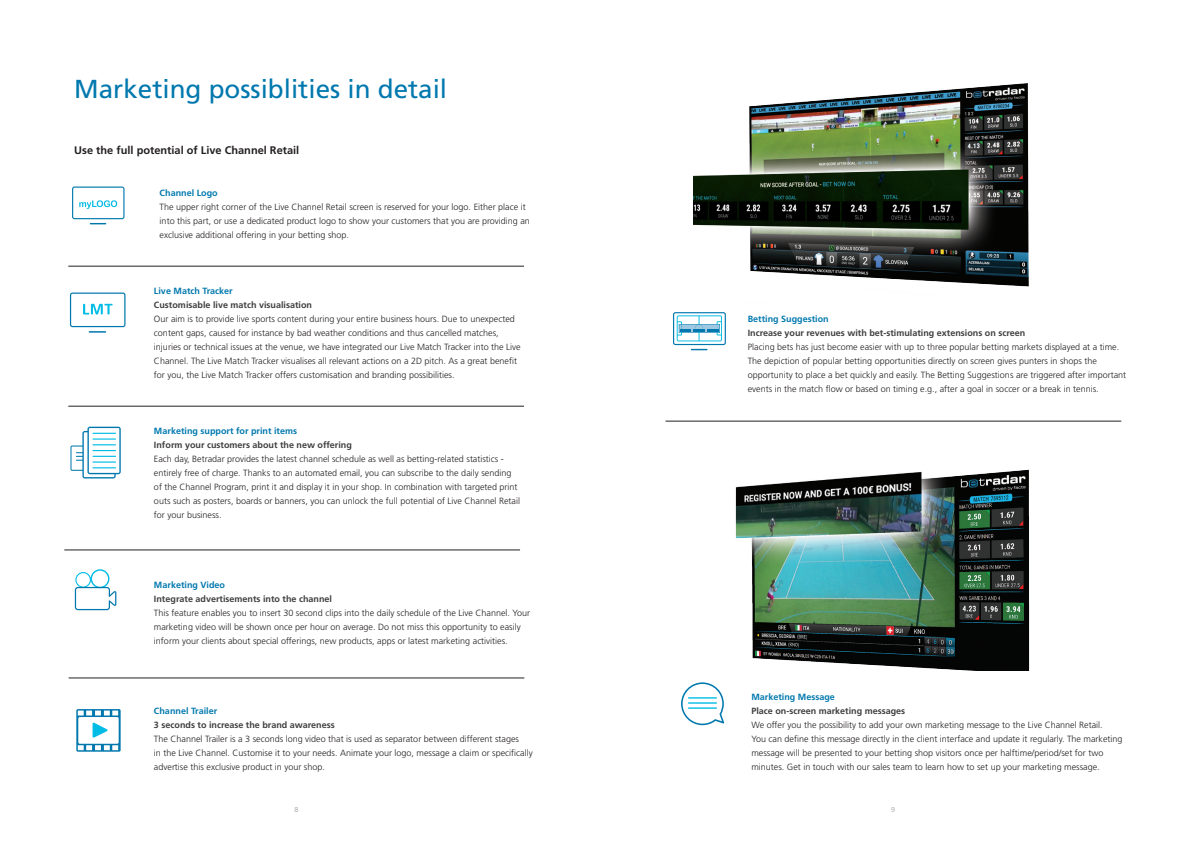
<style>
.page{position:relative;width:1191px;height:842px;background:#fff}
.page>*{position:absolute;margin:0;border:0;box-sizing:border-box;transform-origin:0 0}
.headline{font:26px "Frutiger";color:#0078ae}
.introduction{font:700 11px "Frutiger";color:#231f20}
.body{font:300 9px/14px "Frutiger";color:#231f20}
.body-2{font:700 9px "Frutiger";color:#3e3e3f}
.subhead_9{font:700 9px "Frutiger";color:#0078ae}
.t1{font:300 7px "Frutiger";color:#939598}
</style>
<div class="page">
<svg style="left:72px;top:187px;width:52px;height:37px"></svg>
<svg style="left:70px;top:427px;width:51px;height:51px"></svg>
<img style="left:694px;top:83px;width:335px;height:204px">
<img style="left:735px;top:469px;width:295px;height:201px">
<svg style="left:673px;top:312px;width:53px;height:38px"></svg>
<svg style="left:681px;top:682px;width:43px;height:43px"></svg>
<hr style="left:688px;top:697px;width:29px;height:2px;background:#02bce5">
<hr style="left:688px;top:702px;width:29px;height:2px;background:#02bce5">
<hr style="left:688px;top:707px;width:29px;height:2px;background:#02bce5">
<hr style="left:665px;top:421px;width:456px;height:1px;background:#231f20">
<svg style="left:75px;top:569px;width:41px;height:41px"></svg>
<svg style="left:76px;top:709px;width:45px;height:43px"></svg>
<hr style="left:68px;top:266px;width:456px;height:1px;background:#231f20">
<hr style="left:68px;top:406px;width:456px;height:1px;background:#231f20">
<hr style="left:64px;top:550px;width:456px;height:1px;background:#231f20">
<hr style="left:69px;top:678px;width:455px;height:1px;background:#231f20">
<svg style="left:70px;top:292px;width:55px;height:41px"></svg>
<p class="headline" style="left:74px;top:74px;width:374px">Marketing possiblities in detail</p>
<p class="introduction" style="left:74px;top:144px;width:226px">Use the full potential of Live Channel Retail</p>
<p class="subhead_9" style="left:160px;top:188px;width:60px">Channel Logo</p>
<p class="body" style="left:160px;top:200px;width:372px">The upper right corner of the Live Channel Retail screen is reserved for your logo. Either place it into this part, or use a dedicated product logo to show your customers that you are providing an exclusive additional offering in your betting shop.</p>
<p class="subhead_9" style="left:154px;top:286px;width:80px">Live Match Tracker</p>
<p class="body-2" style="left:154px;top:300px;width:160px">Customisable live match visualisation</p>
<p class="body" style="left:154px;top:312px;width:368px">Our aim is to provide live sports content during your entire business hours. Due to unexpected content gaps, caused for instance by bad weather conditions and thus cancelled matches, injuries or technical issues at the venue, we have integrated our Live Match Tracker into the Live Channel. The Live Match Tracker visualises all relevant actions on a 2D pitch. As a great benefit for you, the Live Match Tracker offers customisation and branding possibilities.</p>
<p class="subhead_9" style="left:154px;top:426px;width:145px">Marketing support for print items</p>
<p class="body-2" style="left:154px;top:440px;width:199px">Inform your customers about the new offering</p>
<p class="body" style="left:154px;top:452px;width:367px">Each day, Betradar provides the latest channel schedule as well as betting-related statistics - entirely free of charge. Thanks to an automated email, you can subscribe to the daily sending of the Channel Program, print it and display it in your shop. In combination with targeted print outs such as posters, boards or banners, you can unlock the full potential of Live Channel Retail for your business.</p>
<p class="subhead_9" style="left:154px;top:580px;width:73px">Marketing Video</p>
<p class="body-2" style="left:154px;top:594px;width:180px">Integrate advertisements into the channel</p>
<p class="body" style="left:154px;top:606px;width:378px">This feature enables you to insert 30 second clips into the daily schedule of the Live Channel. Your marketing video will be shown once per hour on average. Do not miss this opportunity to easily inform your clients about special offerings, new products, apps or latest marketing activities.</p>
<p class="subhead_9" style="left:154px;top:706px;width:65px">Channel Trailer</p>
<p class="body-2" style="left:154px;top:720px;width:182px">3 seconds to increase the brand awareness</p>
<p class="body" style="left:154px;top:732px;width:380px">The Channel Trailer is a 3 seconds long video that is used as separator between different stages<br>in the Live Channel. Customise it to your needs. Animate your logo, message a claim or specifically advertise this exclusive product in your shop.</p>
<p class="subhead_9" style="left:747px;top:314px;width:83px">Betting Suggestion</p>
<p class="body-2" style="left:747px;top:328px;width:279px">Increase your revenues with bet-stimulating extensions on screen</p>
<p class="body" style="left:747px;top:340px;width:380px">Placing bets has just become easier with up to three popular betting markets displayed at a time.<br>The depiction of popular betting opportunities directly on screen gives punters in shops the opportunity to place a bet quickly and easily. The Betting Suggestions are triggered after important events in the match flow or based on timing e.g., after a goal in soccer or a break in tennis.</p>
<p class="subhead_9" style="left:751px;top:692px;width:85px">Marketing Message</p>
<p class="body-2" style="left:751px;top:706px;width:155px">Place on-screen marketing messages</p>
<p class="body" style="left:751px;top:718px;width:373px">We offer you the possibility to add your own marketing message to the Live Channel Retail.<br>You can define this message directly in the client interface and update it regularly. The marketing message will be presented to your betting shop visitors once per halftime/period/set for two minutes. Get in touch with our sales team to learn how to set up your marketing message.</p>
<p class="t1" style="left:294px;top:806px;width:5px">8</p>
<p class="t1" style="left:891px;top:806px;width:5px">9</p>
</div>
